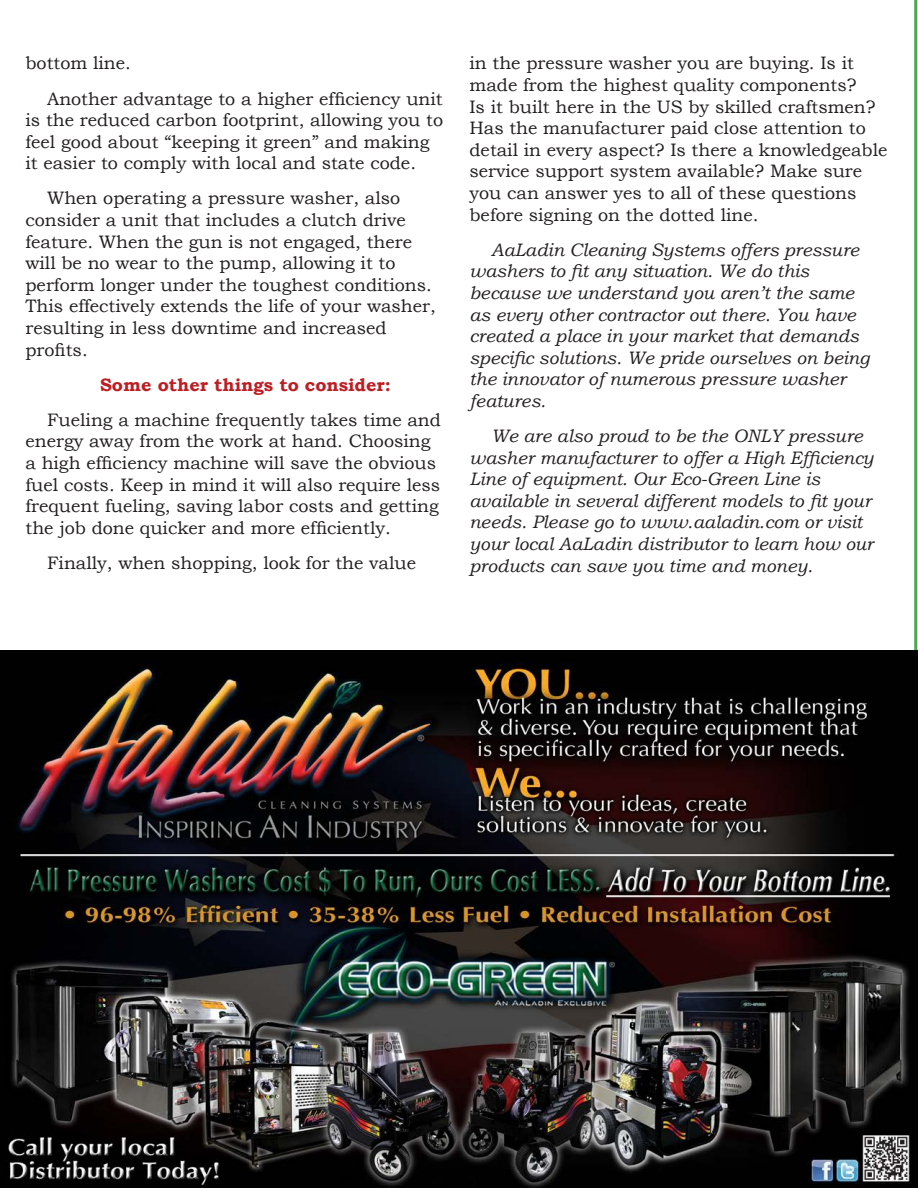
<style>
.page{position:relative;width:918px;height:1188px;background:#fff}
.page>*{position:absolute;margin:0;border:0;box-sizing:border-box;transform-origin:0 0}
.t1{font:18px/21.6px "Bookman Old Style";color:#231f20}
.t2{font:italic 18px/21.6px "Bookman Old Style";color:#231f20}
.t3{font:700 18px "Bookman Old Style";color:#be1e23}
</style>
<div class="page">
<hr style="left:914px;top:0;width:3px;height:1188px;background:#40ae49">
<img style="left:0;top:650px;width:918px;height:538px">
<p class="t1" style="left:26px;top:53px;width:107px">bottom line.</p>
<p class="t1" style="left:26px;top:88px;width:419px;text-indent:22px">Another advantage to a higher efficiency unit is the reduced carbon footprint, allowing you to feel good about “keeping it green” and making it easier to comply with local and state code.</p>
<p class="t1" style="left:26px;top:188px;width:412px;text-indent:22px">When operating a pressure washer, also consider a unit that includes a clutch drive feature. When the gun is not engaged, there will be no wear to the pump, allowing it to perform longer under the toughest conditions.<br>This effectively extends the life of your washer, resulting in less downtime and increased profits.</p>
<p class="t3" style="left:100px;top:372px;width:292px">Some other things to consider:</p>
<p class="t1" style="left:26px;top:409px;width:417px;text-indent:22px">Fueling a machine frequently takes time and energy away from the work at hand. Choosing a high efficiency machine will save the obvious fuel costs. Keep in mind it will also require less frequent fueling, saving labor costs and getting the job done quicker and more efficiently.</p>
<p class="t1" style="left:47px;top:552px;width:371px">Finally, when shopping, look for the value</p>
<p class="t1" style="left:470px;top:53px;width:419px">in the pressure washer you are buying. Is it made from the highest quality components?<br>Is it built here in the US by skilled craftsmen?<br>Has the manufacturer paid close attention to detail in every aspect? Is there a knowledgeable service support system available? Make sure you can answer yes to all of these questions before signing on the dotted line.</p>
<p class="t2" style="left:470px;top:239px;width:401px;text-indent:22px">AaLadin Cleaning Systems offers pressure washers to fit any situation. We do this because we understand you aren’t the same as every other contractor out there. You have created a place in your market that demands specific solutions. We pride ourselves on being the innovator of numerous pressure washer features.</p>
<p class="t2" style="left:470px;top:425px;width:406px;text-indent:22px">We are also proud to be the ONLY pressure washer manufacturer to offer a High Efficiency Line of equipment. Our Eco-Green Line is available in several different models to fit your needs. Please go to www.aaladin.com or visit your local AaLadin distributor to learn how our products can save you time and money.</p>
</div>
